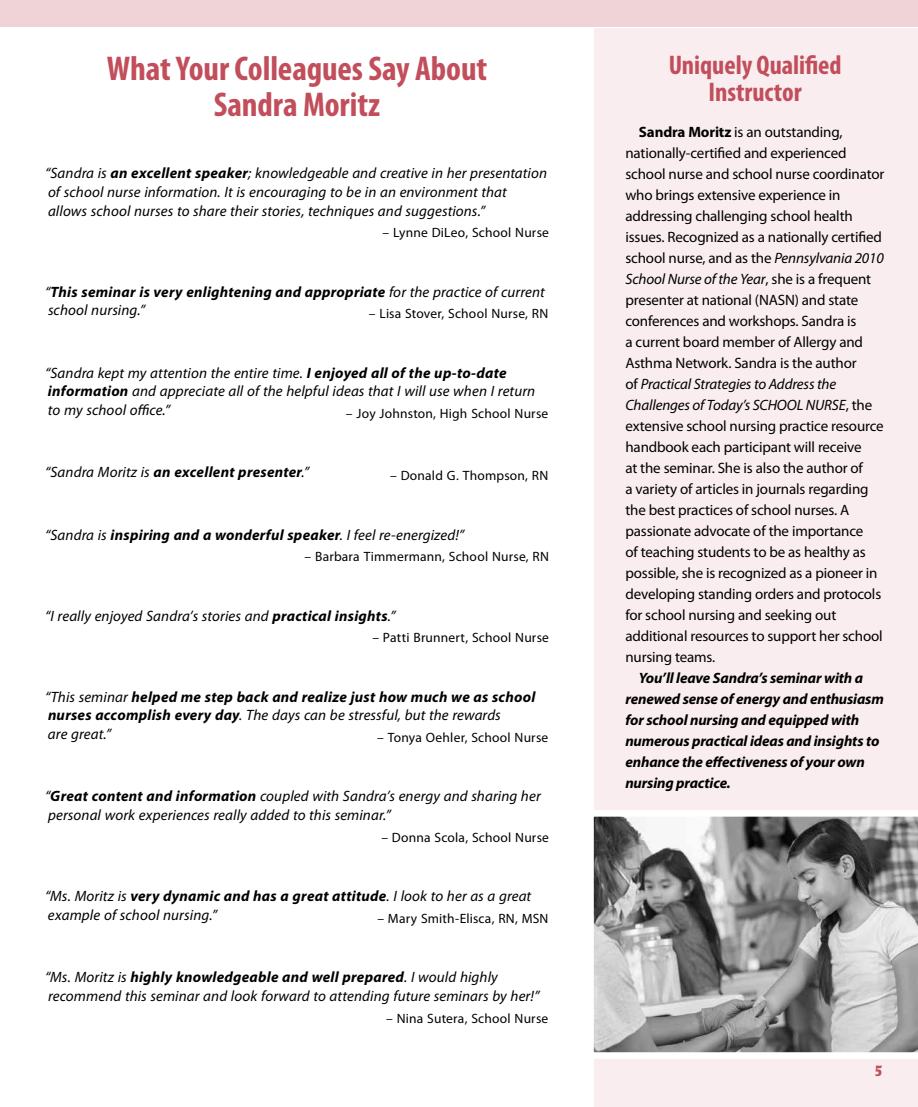
<style>
.page{position:relative;width:918px;height:1107px;background:#fff}
.page>*{position:absolute;margin:0;border:0;box-sizing:border-box;transform-origin:0 0}
.t1{font:700 condensed 34.5px/36px "Myriad Pro";letter-spacing:-.005em;color:#c24e5c;text-align:center}
.t2{font:700 condensed 27px/27px "Myriad Pro";color:#c24e5c;text-align:center}
.t3{font:15px/21px "Myriad Pro";letter-spacing:-.01em;color:#000}
.t4{font:italic 15px/18.8px "Myriad Pro";letter-spacing:.005em;color:#000}
.t5{font:italic 700 15px/21px "Myriad Pro";letter-spacing:-.01em;color:#000}
.t6{font:italic 700 15px/18.8px "Myriad Pro";letter-spacing:.015em;color:#000}
.t7{font:italic 700 15px/18.8px "Myriad Pro";letter-spacing:.02em;color:#000}
.t8{font:700 condensed 15px "Laudatio BQ";color:#c24e5c}
.t9{font:13.5px "Myriad Pro";letter-spacing:.015em;color:#000}
.s1{font-weight:700}
.s2{font-weight:400}
.s3{font-style:italic}
</style>
<div class="page">
<div style="left:0;top:0;width:918px;height:27px;background:#f0d3d6"></div>
<div style="left:594px;top:28px;width:324px;height:1079px;background:#f9edef"></div>
<svg style="left:593px;top:810px;width:325px;height:249px;background:#9c9c9c"></svg>
<h1 class="t1" style="left:107px;top:50px;width:382px">What Your Colleagues Say About<br>Sandra Moritz</h1>
<p class="t4" style="left:45px;top:163px;width:504px">“Sandra is <span class="s1">an excellent speaker</span>; knowledgeable and creative in her presentation of school nurse information. It is encouraging to be in an environment that<br>allows school nurses to share their stories, techniques and suggestions.”</p>
<p class="t9" style="left:382px;top:225px;width:168px">– Lynne DiLeo, School Nurse</p>
<p class="t7" style="left:45px;top:282px;width:501px"><span class="s2">“</span>This seminar is very enlightening and appropriate <span class="s2">for the practice of current school nursing.”</span></p>
<p class="t9" style="left:369px;top:306px;width:181px">– Lisa Stover, School Nurse, RN</p>
<p class="t4" style="left:45px;top:363px;width:492px">“Sandra kept my attention the entire time. <span class="s1">I enjoyed all of the up‑to‑date information</span> and appreciate all of the helpful ideas that I will use when I return to my school office.”</p>
<p class="t9" style="left:346px;top:405px;width:204px">– Joy Johnston, High School Nurse</p>
<p class="t7" style="left:45px;top:462px;width:266px"><span class="s2">“Sandra Moritz is</span> an excellent presenter<span class="s2">.”</span></p>
<p class="t9" style="left:390px;top:468px;width:160px">– Donald G. Thompson, RN</p>
<p class="t4" style="left:45px;top:525px;width:421px">“Sandra is <span class="s1">inspiring and a wonderful speaker</span>. I feel re‑energized!”</p>
<p class="t9" style="left:305px;top:549px;width:246px">– Barbara Timmermann, School Nurse, RN</p>
<p class="t4" style="left:45px;top:606px;width:352px">“I really enjoyed Sandra’s stories and <span class="s1">practical insights</span>.”</p>
<p class="t9" style="left:372px;top:630px;width:178px">– Patti Brunnert, School Nurse</p>
<p class="t6" style="left:45px;top:687px;width:492px"><span class="s2">“This seminar</span> helped me step back and realize just how much we as school nurses accomplish every day<span class="s2">. The days can be stressful, but the rewards<br>are great.”</span></p>
<p class="t9" style="left:377px;top:729px;width:173px">– Tonya Oehler, School Nurse</p>
<p class="t4" style="left:45px;top:787px;width:497px">“<span class="s1">Great content and information</span> coupled with Sandra’s energy and sharing her personal work experiences really added to this seminar.”</p>
<p class="t9" style="left:381px;top:829px;width:169px">– Donna Scola, School Nurse</p>
<p class="t4" style="left:45px;top:886px;width:488px">“Ms. Moritz is <span class="s1">very dynamic and has a great attitude</span>. I look to her as a great example of school nursing.”</p>
<p class="t9" style="left:377px;top:910px;width:173px">– Mary Smith‑Elisca, RN, MSN</p>
<p class="t4" style="left:45px;top:967px;width:496px">“Ms. Moritz is <span class="s1">highly knowledgeable and well prepared</span>. I would highly recommend this seminar and look forward to attending future seminars by her!”</p>
<p class="t9" style="left:386px;top:1010px;width:164px">– Nina Sutera, School Nurse</p>
<h2 class="t2" style="left:669px;top:51px;width:174px">Uniquely Qualified<br>Instructor</h2>
<p class="t3" style="left:625px;top:121px;width:261px;text-indent:14px"><span class="s1">Sandra Moritz</span> is an outstanding, nationally-certified and experienced school nurse and school nurse coordinator who brings extensive experience in addressing challenging school health issues. Recognized as a nationally certified school nurse, and as the <span class="s3">Pennsylvania 2010<br>School Nurse of the Year</span>, she is a frequent presenter at national (NASN) and state conferences and workshops. Sandra is<br>a current board member of Allergy and Asthma Network. Sandra is the author<br>of <span class="s3">Practical Strategies to Address the Challenges of Today’s SCHOOL NURSE</span>, the extensive school nursing practice resource handbook each participant will receive<br>at the seminar. She is also the author of<br>a variety of articles in journals regarding the best practices of school nurses. A passionate advocate of the importance<br>of teaching students to be as healthy as possible, she is recognized as a pioneer in developing standing orders and protocols for school nursing and seeking out additional resources to support her school nursing teams.</p>
<p class="t5" style="left:625px;top:667px;width:260px;text-indent:14px">You’ll leave Sandra’s seminar with a renewed sense of energy and enthusiasm for school nursing and equipped with numerous practical ideas and insights to enhance the effectiveness of your own nursing practice.</p>
<p class="t8" style="left:875px;top:1062px;width:9px">5</p>
</div>
